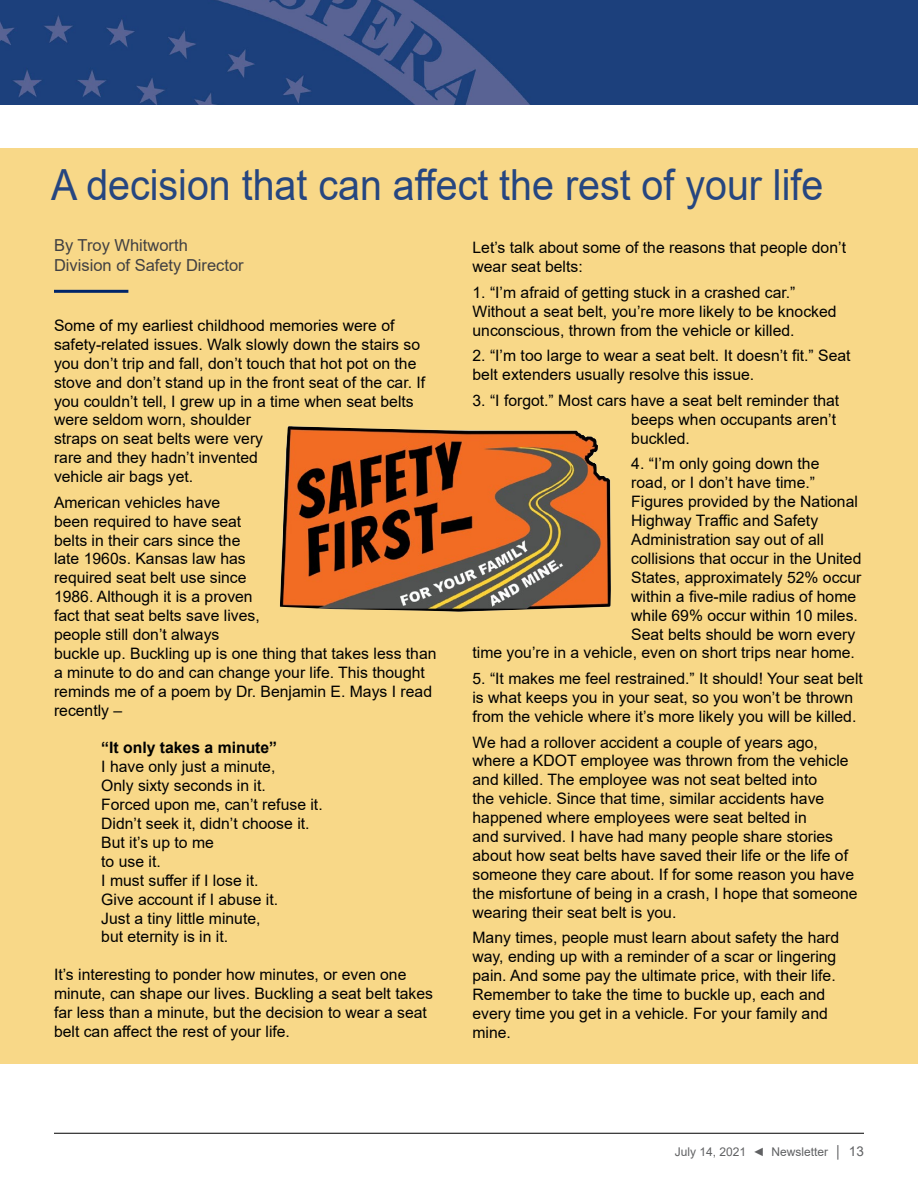
<style>
.page{position:relative;width:918px;height:1188px;background:#fff}
.page>*{position:absolute;margin:0;border:0;box-sizing:border-box;transform-origin:0 0}
.t1{font:42.9px "Arial";color:#264680;scale:.92 1}
.t2{font:16.5px/19.8px "Arial";color:#414042}
.t3{font:15.75px/18.9px "Arial";color:#000}
.t4{font:700 15.75px "Arial";color:#000}
.t5{font:12px "Arial";color:#606163}
.s1{font-size:13.5px}
</style>
<div class="page">
<hr style="left:54px;top:1133px;width:810px;height:1px;background:#000">
<img style="left:0;top:0;width:711px;height:105px">
<div style="left:711px;top:0;width:207px;height:105px;background:#1c407c"></div>
<div style="left:0;top:148px;width:918px;height:916px;background:#f8d888"></div>
<img style="left:280px;top:426px;width:331px;height:186px">
<hr style="left:54px;top:290px;width:74px;height:3px;background:#002569">
<h1 class="t1" style="left:51px;top:155px;width:841px">A decision that can affect the rest of your life</h1>
<p class="t2" style="left:54px;top:235px;width:191px">By Troy Whitworth<br>Division of Safety Director</p>
<p class="t3" style="left:472px;top:238px;width:375px">Let’s talk about some of the reasons that people don’t wear seat belts:</p>
<p class="t3" style="left:472px;top:283px;width:366px">1. “I’m afraid of getting stuck in a crashed car.”<br>Without a seat belt, you’re more likely to be knocked unconscious, thrown from the vehicle or killed.</p>
<p class="t3" style="left:472px;top:346px;width:380px">2. “I’m too large to wear a seat belt. It doesn’t fit.” Seat belt extenders usually resolve this issue.</p>
<p class="t3" style="left:631px;top:391px;width:210px;text-indent:-159px">3. “I forgot.” Most cars have a seat belt reminder that beeps when occupants aren’t buckled.</p>
<p class="t3" style="left:631px;top:454px;width:190px">4. “I’m only going down the</p>
<p class="t3" style="left:631px;top:473px;width:185px">road, or I don’t have time.”</p>
<p class="t3" style="left:631px;top:492px;width:228px">Figures provided by the National</p>
<p class="t3" style="left:631px;top:511px;width:188px">Highway Traffic and Safety</p>
<p class="t3" style="left:631px;top:530px;width:194px">Administration say out of all</p>
<p class="t3" style="left:631px;top:549px;width:232px">collisions that occur in the United</p>
<p class="t3" style="left:631px;top:568px;width:232px">States, approximately 52% occur</p>
<p class="t3" style="left:631px;top:587px;width:226px">within a five-mile radius of home</p>
<p class="t3" style="left:631px;top:606px;width:228px">while 69% occur within 10 miles.</p>
<p class="t3" style="left:631px;top:624px;width:226px">Seat belts should be worn every</p>
<p class="t3" style="left:472px;top:643px;width:384px">time you’re in a vehicle, even on short trips near home.</p>
<p class="t3" style="left:472px;top:669px;width:392px">5. “It makes me feel restrained.” It should! Your seat belt is what keeps you in your seat, so you won’t be thrown from the vehicle where it’s more likely you will be killed.</p>
<p class="t3" style="left:472px;top:732px;width:387px">We had a rollover accident a couple of years ago, where a KDOT employee was thrown from the vehicle and killed. The employee was not seat belted into<br>the vehicle. Since that time, similar accidents have happened where employees were seat belted in<br>and survived. I have had many people share stories about how seat belts have saved their life or the life of someone they care about. If for some reason you have the misfortune of being in a crash, I hope that someone wearing their seat belt is you.</p>
<p class="t3" style="left:472px;top:928px;width:368px">Many times, people must learn about safety the hard way, ending up with a reminder of a scar or lingering pain. And some pay the ultimate price, with their life.<br>Remember to take the time to buckle up, each and every time you get in a vehicle. For your family and mine.</p>
<p class="t3" style="left:54px;top:316px;width:373px">Some of my earliest childhood memories were of safety-related issues. Walk slowly down the stairs so you don’t trip and fall, don’t touch that hot pot on the stove and don’t stand up in the front seat of the car. If you couldn’t tell, I grew up in a time when seat belts were seldom worn, shoulder<br>straps on seat belts were very<br>rare and they hadn’t invented<br>vehicle air bags yet.</p>
<p class="t3" style="left:54px;top:493px;width:384px">American vehicles have<br>been required to have seat<br>belts in their cars since the<br>late 1960s. Kansas law has<br>required seat belt use since<br>1986. Although it is a proven<br>fact that seat belts save lives,<br>people still don’t always<br>buckle up. Buckling up is one thing that takes less than a minute to do and can change your life. This thought reminds me of a poem by Dr. Benjamin E. Mays I read recently –</p>
<p class="t4" style="left:101px;top:737px;width:177px">“It only takes a minute”</p>
<p class="t3" style="left:101px;top:757px;width:223px">I have only just a minute,<br>Only sixty seconds in it.<br>Forced upon me, can’t refuse it.<br>Didn’t seek it, didn’t choose it.<br>But it’s up to me<br>to use it.<br>I must suffer if I lose it.<br>Give account if I abuse it.<br>Just a tiny little minute,<br>but eternity is in it.</p>
<p class="t3" style="left:54px;top:965px;width:381px">It’s interesting to ponder how minutes, or even one minute, can shape our lives. Buckling a seat belt takes far less than a minute, but the decision to wear a seat belt can affect the rest of your life.</p>
<p class="t5" style="left:675px;top:1143px;width:191px">July 14, 2021 ◄ Newsletter │ <span class="s1">13</span></p>
</div>
